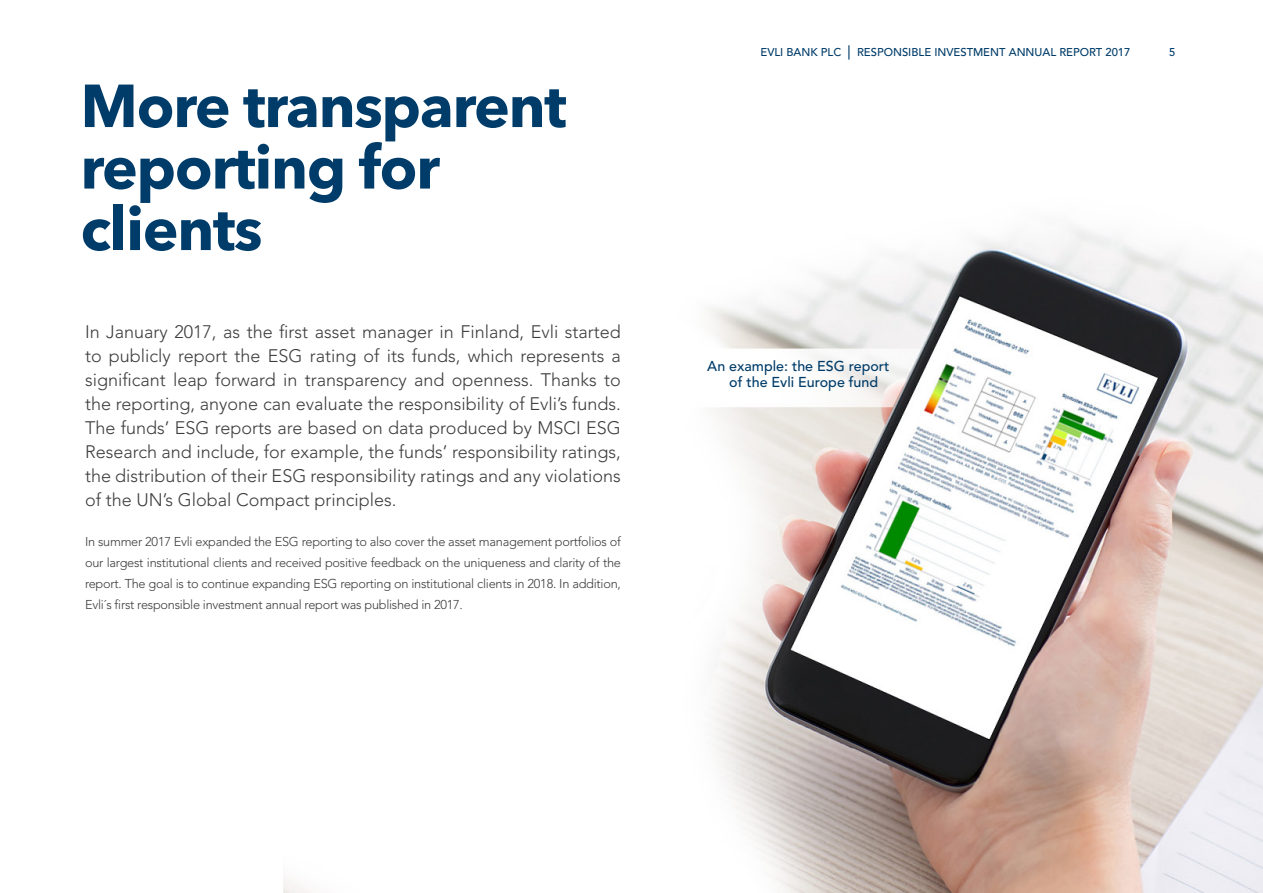
<style>
.page{position:relative;width:1263px;height:893px;background:#fff}
.page>*{position:absolute;margin:0;border:0;box-sizing:border-box;transform-origin:0 0}
.sivun_otsikko{font:700 60px/61.5px "Avenir Next";letter-spacing:-.02em;color:#003c69}
.ingressi{font:300 18px/24px "Avenir LT Std";color:#3c3c3c;text-align:justify}
.Kuvaotsikko{font:500 14.25px "Avenir LT Std";color:#003c69}
.t1{font:300 12.75px/21px "Avenir LT Std";letter-spacing:-.02em;color:#3c3c3c;text-align:justify}
.t2{font:500 11.25px "Avenir LT Std";color:#003c69}
.s1{font-size:14.25px}
</style>
<div class="page">
<img style="left:283px;top:228px;width:980px;height:665px">
<p class="sivun_otsikko" style="left:81px;top:74px;width:488px">More transparent reporting for clients</p>
<p class="ingressi" style="left:85px;top:320px;width:537px">In January 2017, as the first asset manager in Finland, Evli started to publicly report the ESG rating of its funds, which represents a significant leap forward in transparency and openness. Thanks to the reporting, anyone can evaluate the responsibility of Evli’s funds.<br>The funds’ ESG reports are based on data produced by MSCI ESG Research and include, for example, the funds’ responsibility ratings, the distribution of their ESG responsibility ratings and any violations of the UN’s Global Compact principles.</p>
<p class="t1" style="left:85px;top:531px;width:537px">In summer 2017 Evli expanded the ESG reporting to also cover the asset management portfolios of our largest institutional clients and received positive feedback on the uniqueness and clarity of the report. The goal is to continue expanding ESG reporting on institutional clients in 2018. In addition, Evli´s first responsible investment annual report was published in 2017.</p>
<p class="t2" style="left:760px;top:46px;width:371px">EVLI BANK PLC <span class="s1">|</span> RESPONSIBLE INVESTMENT ANNUAL REPORT 2017</p>
<p class="t2" style="left:1169px;top:46px;width:8px">5</p>
<p class="Kuvaotsikko" style="left:707px;top:358px;width:184px">An example: the ESG report</p>
<p class="Kuvaotsikko" style="left:729px;top:374px;width:150px">of the Evli Europe fund</p>
</div>
